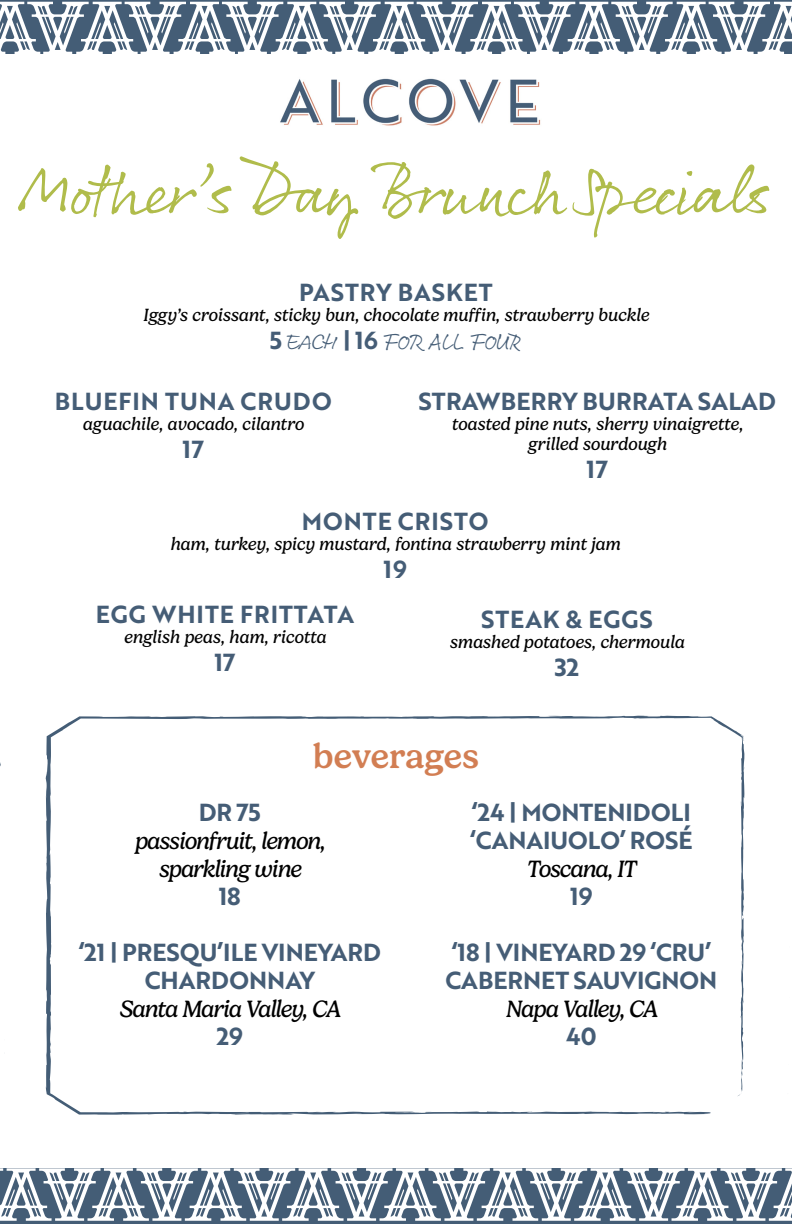
<style>
.page{position:relative;width:792px;height:1224px;background:#fff}
.page>*{position:absolute;margin:0;border:0;box-sizing:border-box;transform-origin:0 0}
.t1{font:68px "Rollerscript Smooth";letter-spacing:-.06em;color:#b0bc4b}
.t2{font:500 35px "Gelica";color:#d27e53}
.t3{font:24px "Brother 1816 Bold";color:#455d76}
.t4{font:italic 24px "Gelica";letter-spacing:-.04em;color:#000}
.t5{font:24px "Brother 1816 Bold";letter-spacing:.04em;color:#455d76}
.t6{font:24px "Rollerscript Smooth";letter-spacing:-.04em;color:#455d76}
.t7{font:italic 18px "Gelica";color:#000}
.s1{font-family:"Brother 1816 Bold"}
</style>
<div class="page">
<svg style="left:46px;top:716px;width:699px;height:399px"></svg>
<svg style="left:629px;top:716px;width:6px;height:3px"></svg>
<svg style="left:407px;top:716px;width:15px;height:4px"></svg>
<svg style="left:360px;top:716px;width:11px;height:4px"></svg>
<svg style="left:124px;top:716px;width:13px;height:1px"></svg>
<svg style="left:0;top:0;width:792px;height:2px;background:#596f85"></svg>
<svg style="left:0;top:2px;width:792px;height:52px"></svg>
<div style="left:0;top:1168px;width:792px;height:56px;background:#445d76"></div>
<svg style="left:0;top:1168px;width:792px;height:53px"></svg>
<img style="left:280px;top:78px;width:261px;height:48px">
<p class="t1" style="left:20px;top:149px;width:752px">Mother’s Day Brunch Specials</p>
<p class="t5" style="left:299px;top:274px;width:195px">PASTRY BASKET</p>
<p class="t7" style="left:143px;top:304px;width:508px">Iggy’s croissant, sticky bun, chocolate muffin, strawberry buckle</p>
<p class="t6" style="left:270px;top:326px;width:254px"><span class="s1">5</span> EACH <span class="s1">| 16</span> FOR ALL FOUR</p>
<p class="t5" style="left:55px;top:383px;width:278px">BLUEFIN TUNA CRUDO</p>
<p class="t7" style="left:83px;top:414px;width:223px">aguachile, avocado, cilantro</p>
<p class="t3" style="left:182px;top:431px;width:23px">17</p>
<p class="t3" style="left:418px;top:383px;width:359px">STRAWBERRY BURRATA SALAD</p>
<p class="t7" style="left:451px;top:414px;width:293px">toasted pine nuts, sherry vinaigrette,</p>
<p class="t7" style="left:528px;top:434px;width:140px">grilled sourdough</p>
<p class="t3" style="left:586px;top:451px;width:23px">17</p>
<p class="t5" style="left:302px;top:503px;width:188px">MONTE CRISTO</p>
<p class="t7" style="left:170px;top:534px;width:452px">ham, turkey, spicy mustard, fontina strawberry mint jam</p>
<p class="t3" style="left:384px;top:551px;width:25px">19</p>
<p class="t5" style="left:96px;top:596px;width:260px">EGG WHITE FRITTATA</p>
<p class="t7" style="left:124px;top:627px;width:204px">english peas, ham, ricotta</p>
<p class="t3" style="left:215px;top:644px;width:22px">17</p>
<p class="t5" style="left:481px;top:602px;width:173px">STEAK &amp; EGGS</p>
<p class="t7" style="left:450px;top:632px;width:236px">smashed potatoes, chermoula</p>
<p class="t3" style="left:555px;top:650px;width:26px">32</p>
<p class="t2" style="left:313px;top:736px;width:168px">beverages</p>
<p class="t3" style="left:199px;top:794px;width:64px">DR 75</p>
<p class="t4" style="left:134px;top:828px;width:192px">passionfruit, lemon,</p>
<p class="t4" style="left:158px;top:856px;width:144px">sparkling wine</p>
<p class="t3" style="left:219px;top:878px;width:24px">18</p>
<p class="t3" style="left:79px;top:934px;width:304px">‘21 | PRESQU’ILE VINEYARD</p>
<p class="t3" style="left:145px;top:962px;width:172px">CHARDONNAY</p>
<p class="t4" style="left:119px;top:996px;width:223px">Santa Maria Valley, CA</p>
<p class="t3" style="left:217px;top:1018px;width:28px">29</p>
<p class="t3" style="left:472px;top:794px;width:221px">‘24 | MONTENIDOLI</p>
<p class="t3" style="left:470px;top:822px;width:224px">‘CANAIUOLO’ ROSÉ</p>
<p class="t4" style="left:527px;top:856px;width:111px">Toscana, IT</p>
<p class="t3" style="left:570px;top:878px;width:24px">19</p>
<p class="t3" style="left:452px;top:934px;width:261px">‘18 | VINEYARD 29 ‘CRU’</p>
<p class="t3" style="left:446px;top:962px;width:273px">CABERNET SAUVIGNON</p>
<p class="t4" style="left:505px;top:996px;width:154px">Napa Valley, CA</p>
<p class="t3" style="left:566px;top:1018px;width:32px">40</p>
</div>
